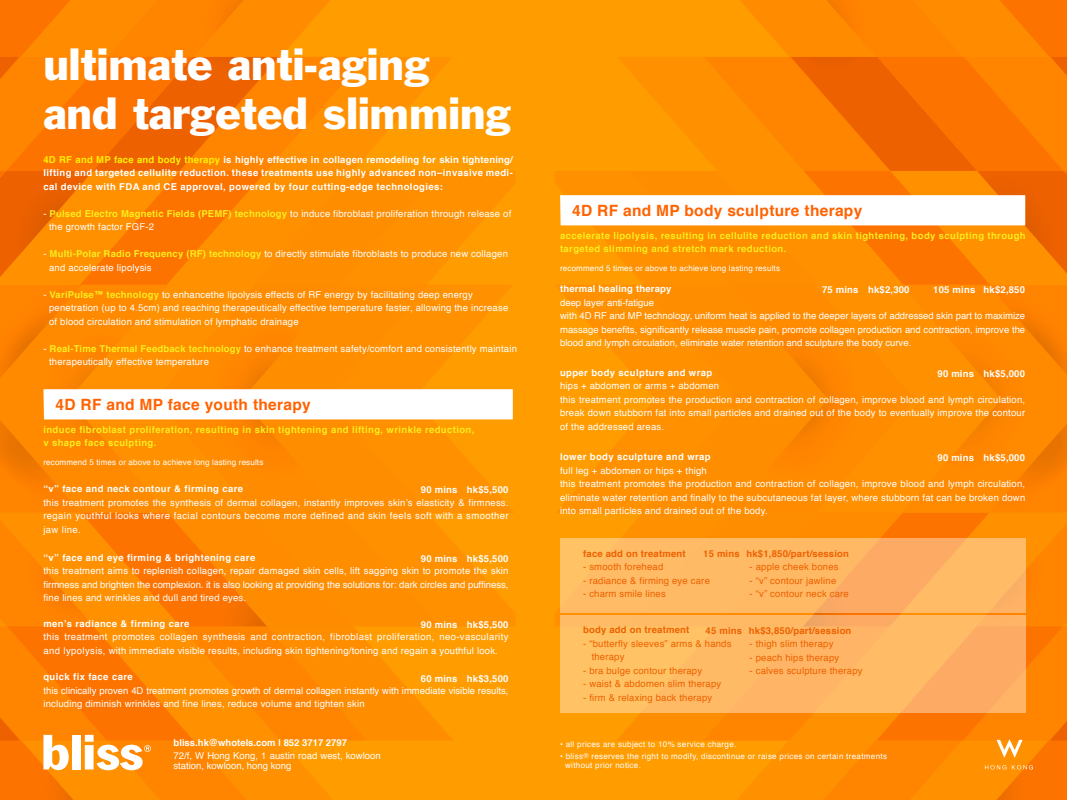
<style>
.page{position:relative;width:1067px;height:800px;background:#fff}
.page>*{position:absolute;margin:0;border:0;box-sizing:border-box;transform-origin:0 0}
.t1{font:41.75px/48.5px "Franklin Gothic Std";color:#fff}
.t2{font:700 15.5px "Helvetica";letter-spacing:.02em;color:#ff6200}
.t3{font:9.5px/13.5px "Helvetica";letter-spacing:.02em;color:#fff}
.t4{font:9.5px/13.5px "Helvetica";color:#fff}
.t5{font:700 9.5px/13.5px "Helvetica";letter-spacing:.04em;color:#fff;text-align:justify}
.t6{font:9.5px/13.5px "Helvetica";letter-spacing:.02em;color:#ed6101}
.t7{font:700 9.5px/13.5px "Helvetica";letter-spacing:.04em;color:#fbed1d}
.t8{font:9.5px/13.5px "Helvetica";letter-spacing:.04em;color:#fff}
.t9{font:700 9.5px "Helvetica";letter-spacing:.02em;color:#fff}
.t10{font:700 9.5px "Helvetica";letter-spacing:.02em;color:#ed6101}
.t11{font:700 9.5px "Helvetica";color:#fff}
.t12{font:8px/9.5px "Helvetica";letter-spacing:.04em;color:#fff}
.t13{font:8px "Helvetica";letter-spacing:.02em;color:#fff}
.s1{color:#fff200}
.s2{font-weight:700;color:#fbed1d}
</style>
<div class="page">
<img style="left:0;top:0;width:1067px;height:800px">
<svg style="left:43px;top:735px;width:26px;height:35px"></svg>
<div style="left:72px;top:735px;width:9px;height:34px;background:#fff"></div>
<svg style="left:85px;top:735px;width:66px;height:35px"></svg>
<svg style="left:996px;top:739px;width:26px;height:19px"></svg>
<svg style="left:985px;top:765px;width:21px;height:5px"></svg>
<svg style="left:1012px;top:765px;width:21px;height:5px"></svg>
<svg style="left:43px;top:389px;width:470px;height:30px"></svg>
<div style="left:560px;top:538px;width:465px;height:75px;background:linear-gradient(to right,#ffbd65,#feb265)"></div>
<div style="left:560px;top:615px;width:465px;height:98px;background:linear-gradient(to right,#ffc365,#feae65)"></div>
<svg style="left:560px;top:195px;width:465px;height:30px"></svg>
<h1 class="t1" style="left:43px;top:40px;width:469px">ultimate anti-aging and targeted slimming</h1>
<p class="t5" style="left:43px;top:153px;width:471px"><span class="s1">4D RF and MP face and body therapy</span> is highly effective in collagen remodeling for skin tightening/ lifting and targeted cellulite reduction. these treatments use highly advanced non–invasive medi&shy;cal device with FDA and CE approval, powered by four cutting-edge technologies:</p>
<p class="t3" style="left:49px;top:207px;width:464px;text-indent:-6px">- <span class="s2">Pulsed Electro Magnetic Fields (PEMF) technology</span> to induce fibroblast proliferation through release of the growth factor FGF-2</p>
<p class="t3" style="left:49px;top:248px;width:460px;text-indent:-6px">- <span class="s2">Multi-Polar Radio Frequency (RF) technology</span> to directly stimulate fibroblasts to produce new collagen and accelerate lipolysis</p>
<p class="t3" style="left:49px;top:288px;width:461px;text-indent:-6px">- <span class="s2">VariPulse™ technology</span> to enhancethe lipolysis effects of RF energy by facilitating deep energy penetration (up to 4.5cm) and reaching therapeutically effective temperature faster, allowing the increase of blood circulation and stimulation of lymphatic drainage</p>
<p class="t3" style="left:49px;top:342px;width:469px;text-indent:-6px">- <span class="s2">Real-Time Thermal Feedback technology</span> to enhance treatment safety/comfort and consistently maintain therapeutically effective temperature</p>
<h2 class="t2" style="left:55px;top:392px;width:257px">4D RF and MP face youth therapy</h2>
<p class="t7" style="left:43px;top:423px;width:432px">induce fibroblast proliferation, resulting in skin tightening and lifting, wrinkle reduction, v shape face sculpting.</p>
<p class="t13" style="left:43px;top:456px;width:221px">recommend 5 times or above to achieve long lasting results</p>
<p class="t5" style="left:43px;top:482px;width:201px">“v” face and neck contour &amp; firming care</p>
<p class="t3" style="left:43px;top:496px;width:467px;text-align:justify">this treatment promotes the synthesis of dermal collagen, instantly improves skin’s elasticity &amp; firmness. regain youthful looks where facial contours become more defined and skin feels soft with a smoother jaw line.</p>
<p class="t9" style="left:421px;top:482px;width:89px">90 mins hk$5,500</p>
<p class="t5" style="left:43px;top:551px;width:213px">“v” face and eye firming &amp; brightening care</p>
<p class="t3" style="left:43px;top:565px;width:467px;text-align:justify">this treatment aims to replenish collagen, repair damaged skin cells, lift sagging skin to promote the skin firmness and brighten the complexion. it is also looking at providing the solutions for: dark circles and puffiness, fine lines and wrinkles and dull and tired eyes.</p>
<p class="t5" style="left:43px;top:617px;width:147px">men’s radiance &amp; firming care</p>
<p class="t8" style="left:43px;top:631px;width:466px">this treatment promotes collagen synthesis and contraction, fibroblast proliferation, neo-vascularity and lypolysis, with immediate visible results, including skin tightening/toning and regain a youthful look.</p>
<p class="t9" style="left:421px;top:551px;width:89px">90 mins hk$5,500</p>
<p class="t9" style="left:421px;top:617px;width:89px">90 mins hk$5,500</p>
<p class="t5" style="left:43px;top:670px;width:91px">quick fix face care</p>
<p class="t4" style="left:43px;top:684px;width:467px">this clinically proven 4D treatment promotes growth of dermal collagen instantly with immediate visible results, including diminish wrinkles and fine lines, reduce volume and tighten skin</p>
<p class="t9" style="left:421px;top:670px;width:89px">60 mins hk$3,500</p>
<p class="t11" style="left:174px;top:735px;width:175px">bliss.hk@whotels.com | 852 3717 2797</p>
<p class="t4" style="left:174px;top:750px;width:209px;line-height:10px">72/f, W Hong Kong, 1 austin road west, kowloon station, kowloon, hong kong</p>
<h2 class="t2" style="left:572px;top:198px;width:292px">4D RF and MP body sculpture therapy</h2>
<p class="t7" style="left:560px;top:229px;width:467px">accelerate lipolysis, resulting in cellulite reduction and skin tightening, body sculpting through targeted slimming and stretch mark reduction.</p>
<p class="t13" style="left:560px;top:262px;width:221px">recommend 5 times or above to achieve long lasting results</p>
<p class="t9" style="left:560px;top:281px;width:113px">thermal healing therapy</p>
<p class="t4" style="left:560px;top:296px;width:467px">deep layer anti-fatigue<br>with 4D RF and MP technology, uniform heat is applied to the deeper layers of addressed skin part to maximize massage benefits, significantly release muscle pain, promote collagen production and contraction, improve the blood and lymph circulation, eliminate water retention and sculpture the body curve.</p>
<p class="t9" style="left:822px;top:282px;width:89px">75 mins hk$2,300</p>
<p class="t9" style="left:933px;top:282px;width:93px">105 mins hk$2,850</p>
<p class="t5" style="left:560px;top:366px;width:154px">upper body sculpture and wrap</p>
<p class="t3" style="left:560px;top:380px;width:466px">hips + abdomen or arms + abdomen<br>this treatment promotes the production and contraction of collagen, improve blood and lymph circulation, break down stubborn fat into small particles and drained out of the body to eventually improve the contour of the addressed areas.</p>
<p class="t9" style="left:937px;top:366px;width:89px">90 mins hk$5,000</p>
<p class="t5" style="left:560px;top:450px;width:152px">lower body sculpture and wrap</p>
<p class="t3" style="left:560px;top:464px;width:467px">full leg + abdomen or hips + thigh<br>this treatment promotes the production and contraction of collagen, improve blood and lymph circulation, eliminate water retention and finally to the subcutaneous fat layer, where stubborn fat can be broken down into small particles and drained out of the body.</p>
<p class="t9" style="left:937px;top:450px;width:89px">90 mins hk$5,000</p>
<p class="t10" style="left:703px;top:546px;width:147px">15 mins hk$1,850/part/session</p>
<p class="t10" style="left:583px;top:546px;width:104px">face add on treatment</p>
<p class="t6" style="left:583px;top:560px;width:82px">- smooth forehead</p>
<p class="t6" style="left:583px;top:574px;width:128px">- radiance &amp; firming eye care</p>
<p class="t6" style="left:583px;top:587px;width:84px">- charm smile lines</p>
<p class="t6" style="left:749px;top:561px;width:90px">- apple cheek bones</p>
<p class="t6" style="left:749px;top:574px;width:88px">- “v” contour jawline</p>
<p class="t6" style="left:749px;top:588px;width:101px">- “v” contour neck care</p>
<p class="t10" style="left:705px;top:622px;width:147px">45 mins hk$3,850/part/session</p>
<p class="t10" style="left:583px;top:622px;width:108px">body add on treatment</p>
<p class="t6" style="left:592px;top:637px;width:141px;text-indent:-8px">- “butterfly sleeves” arms &amp; hands therapy</p>
<p class="t6" style="left:583px;top:664px;width:120px">- bra bulge contour therapy</p>
<p class="t6" style="left:583px;top:678px;width:140px">- waist &amp; abdomen slim therapy</p>
<p class="t6" style="left:583px;top:691px;width:131px">- firm &amp; relaxing back therapy</p>
<p class="t6" style="left:749px;top:637px;width:85px">- thigh slim therapy</p>
<p class="t6" style="left:749px;top:651px;width:91px">- peach hips therapy</p>
<p class="t6" style="left:749px;top:664px;width:114px">- calves sculpture therapy</p>
<p class="t12" style="left:560px;top:740px;width:178px">• all prices are subject to 10% service charge.</p>
<p class="t12" style="left:565px;top:752px;width:323px;text-indent:-5px">• bliss<sup>®</sup> reserves the right to modify, discontinue or raise prices on certain treatments without prior notice.</p>
</div>
